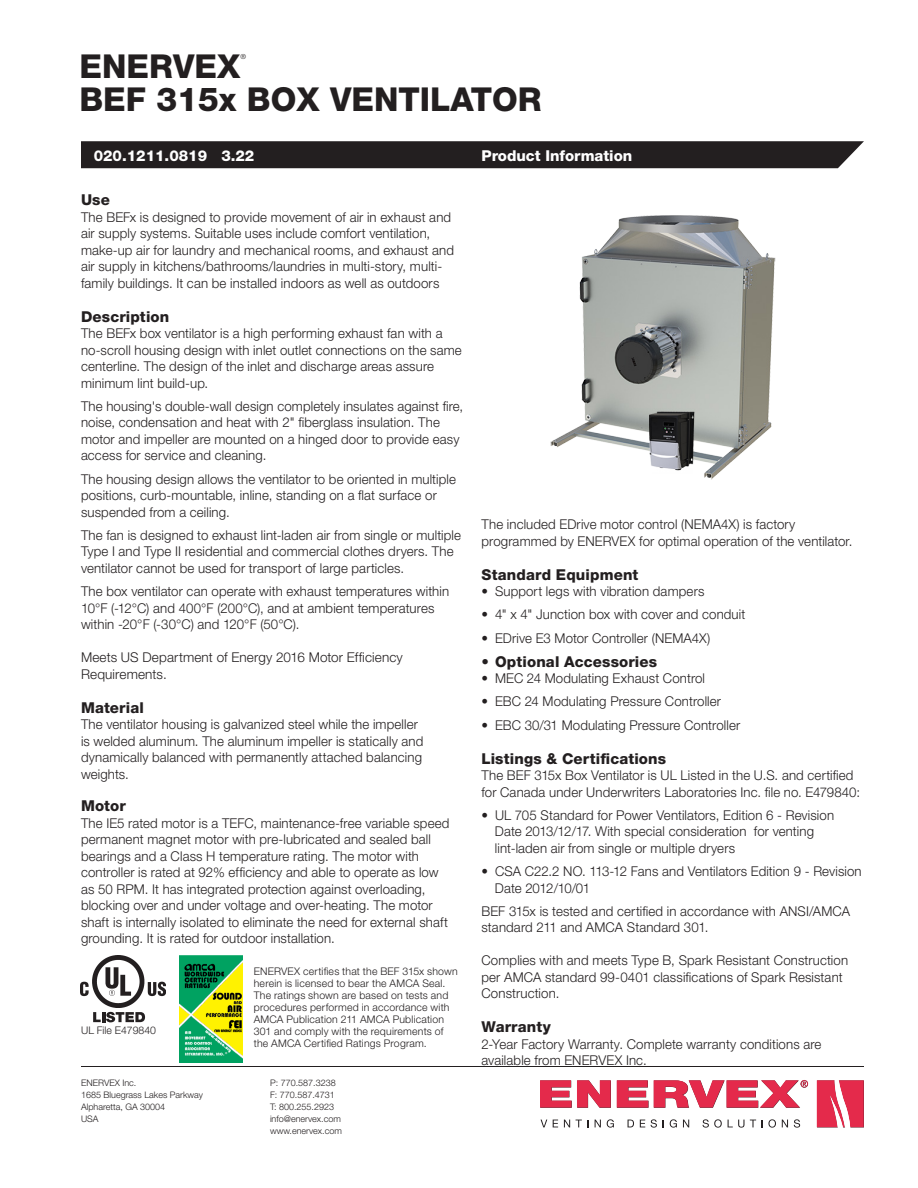
<style>
.page{position:relative;width:918px;height:1188px;background:#fff}
.page>*{position:absolute;margin:0;border:0;box-sizing:border-box;transform-origin:0 0}
.t1{font:800 33px "Helvetica Neue LT Std";color:#231f20}
.Heading-body-text-ps{font:800 15px "Helvetica Neue LT Std";letter-spacing:.01em;color:#231f20}
.t2{font:800 15px "Helvetica Neue LT Std";color:#fff}
.Body_text-ps{font:800 15px "Helvetica Neue LT Std";letter-spacing:.005em;color:#231f20}
.Heading-body-text-fi{font:800 15px "Helvetica Neue LT Std";color:#231f20}
.Body_text-ps-2{font:300 13.5px/16.5px "Helvetica Neue LT Std";letter-spacing:.01em;color:#231f20}
.Body_text-same-parag{font:300 13.5px/16.5px "Helvetica Neue LT Std";letter-spacing:.01em;color:#231f20}
.Body_text-above-head{font:300 13.5px/16.5px "Helvetica Neue LT Std";letter-spacing:.01em;color:#231f20}
.Heading-body-text-ps-2{font:300 10.5px/12px "Helvetica Neue LT Std";letter-spacing:.02em;color:#231f20}
.Heading-body-text-ps-3{font:300 10.5px "Helvetica Neue LT Std";color:#231f20}
.t3{font:300 9px/12px "Helvetica Neue LT Std";color:#231f20}
.t4{font:300 7.05px "Helvetica Neue LT Std";color:#231f20}
.s1{font-weight:300}
</style>
<div class="page">
<hr style="left:81px;top:1066px;width:783px;height:1px;background:#231f20">
<svg style="left:540px;top:1080px;width:71px;height:28px"></svg>
<svg style="left:817px;top:1080px;width:47px;height:47px;background:#e64f6a"></svg>
<svg style="left:617px;top:1080px;width:191px;height:28px"></svg>
<svg style="left:541px;top:1120px;width:6px;height:7px"></svg>
<svg style="left:553px;top:1120px;width:5px;height:7px"></svg>
<svg style="left:564px;top:1120px;width:6px;height:7px"></svg>
<svg style="left:576px;top:1120px;width:12px;height:7px"></svg>
<svg style="left:595px;top:1120px;width:6px;height:7px"></svg>
<svg style="left:607px;top:1119px;width:7px;height:9px"></svg>
<svg style="left:628px;top:1120px;width:6px;height:7px"></svg>
<svg style="left:640px;top:1120px;width:5px;height:7px"></svg>
<svg style="left:651px;top:1119px;width:6px;height:9px"></svg>
<svg style="left:670px;top:1119px;width:7px;height:9px"></svg>
<svg style="left:683px;top:1120px;width:6px;height:7px"></svg>
<svg style="left:703px;top:1119px;width:19px;height:9px"></svg>
<svg style="left:728px;top:1120px;width:16px;height:8px"></svg>
<svg style="left:750px;top:1120px;width:6px;height:7px"></svg>
<svg style="left:762px;top:1119px;width:14px;height:9px"></svg>
<svg style="left:782px;top:1120px;width:6px;height:7px"></svg>
<svg style="left:794px;top:1119px;width:6px;height:9px"></svg>
<div style="left:81px;top:141px;width:783px;height:27px;background:#231f20"></div>
<img style="left:550px;top:215px;width:226px;height:265px">
<img style="left:81px;top:956px;width:85px;height:52px">
<svg style="left:93px;top:1012px;width:52px;height:10px"></svg>
<img style="left:180px;top:956px;width:63px;height:106px">
<h1 class="t1" style="left:80px;top:46px;width:162px">ENERVEX</h1>
<p class="t4" style="left:240px;top:52px;width:7px">®</p>
<h1 class="t1" style="left:80px;top:79px;width:464px">BEF 315x BOX VENTILATOR</h1>
<p class="t2" style="left:94px;top:147px;width:162px">020.1211.0819 3.22</p>
<p class="t2" style="left:482px;top:147px;width:152px">Product Information</p>
<p class="Heading-body-text-fi" style="left:81px;top:191px;width:30px">Use</p>
<p class="Body_text-above-head" style="left:81px;top:208px;width:375px">The BEFx is designed to provide movement of air in exhaust and air supply systems. Suitable uses include comfort ventilation, make-up air for laundry and mechanical rooms, and exhaust and air supply in kitchens/bathrooms/laundries in multi-story, multi&shy;family buildings. It can be installed indoors as well as outdoors</p>
<p class="Heading-body-text-ps" style="left:81px;top:307px;width:90px">Description</p>
<p class="Body_text-same-parag" style="left:81px;top:325px;width:382px">The BEFx box ventilator is a high performing exhaust fan with a no-scroll housing design with inlet outlet connections on the same centerline. The design of the inlet and discharge areas assure minimum lint build-up.</p>
<p class="Body_text-same-parag" style="left:81px;top:398px;width:384px">The housing's double-wall design completely insulates against fire, noise, condensation and heat with 2" fiberglass insulation. The motor and impeller are mounted on a hinged door to provide easy access for service and cleaning.</p>
<p class="Body_text-same-parag" style="left:81px;top:470px;width:376px">The housing design allows the ventilator to be oriented in multiple positions, curb-mountable, inline, standing on a flat surface or suspended from a ceiling.</p>
<p class="Body_text-same-parag" style="left:81px;top:527px;width:382px">The fan is designed to exhaust lint-laden air from single or multiple<br>Type I and Type II residential and commercial clothes dryers. The ventilator cannot be used for transport of large particles.</p>
<p class="Body_text-above-head" style="left:81px;top:583px;width:370px">The box ventilator can operate with exhaust temperatures within<br>10°F (-12°C) and 400°F (200°C), and at ambient temperatures within -20°F (-30°C) and 120°F (50°C).</p>
<p class="Body_text-above-head" style="left:81px;top:649px;width:323px">Meets US Department of Energy 2016 Motor Efficiency<br>Requirements.</p>
<p class="Heading-body-text-ps" style="left:81px;top:698px;width:64px">Material</p>
<p class="Body_text-ps-2" style="left:81px;top:716px;width:344px">The ventilator housing is galvanized steel while the impeller is welded aluminum. The aluminum impeller is statically and dynamically balanced with permanently attached balancing weights.</p>
<p class="Body_text-ps" style="left:81px;top:797px;width:46px">Motor</p>
<p class="Body_text-ps-2" style="left:81px;top:815px;width:370px">The IE5 rated motor is a TEFC, maintenance-free variable speed permanent magnet motor with pre-lubricated and sealed ball bearings and a Class H temperature rating. The motor with controller is rated at 92% efficiency and able to operate as low as 50 RPM. It has integrated protection against overloading, blocking over and under voltage and over-heating. The motor shaft is internally isolated to eliminate the need for external shaft grounding. It is rated for outdoor installation.</p>
<p class="Body_text-above-head" style="left:482px;top:516px;width:373px">The included EDrive motor control (NEMA4X) is factory programmed by ENERVEX for optimal operation of the ventilator.</p>
<p class="Heading-body-text-ps" style="left:482px;top:565px;width:158px">Standard Equipment</p>
<p class="Body_text-ps-2" style="left:482px;top:583px;width:224px">• Support legs with vibration dampers</p>
<p class="Body_text-ps-2" style="left:482px;top:606px;width:265px">• 4" x 4" Junction box with cover and conduit</p>
<p class="Body_text-ps-2" style="left:482px;top:629px;width:230px">• EDrive E3 Motor Controller (NEMA4X)</p>
<p class="Heading-body-text-ps" style="left:482px;top:652px;width:177px"><span class="s1">•</span> Optional Accessories</p>
<p class="Body_text-ps-2" style="left:482px;top:670px;width:225px">• MEC 24 Modulating Exhaust Control</p>
<p class="Body_text-ps-2" style="left:482px;top:693px;width:241px">• EBC 24 Modulating Pressure Controller</p>
<p class="Body_text-ps-2" style="left:482px;top:716px;width:260px">• EBC 30/31 Modulating Pressure Controller</p>
<p class="Heading-body-text-ps" style="left:482px;top:749px;width:186px">Listings &amp; Certifications</p>
<p class="Body_text-same-parag" style="left:482px;top:767px;width:380px">The BEF 315x Box Ventilator is UL Listed in the U.S. and certified for Canada under Underwriters Laboratories Inc. file no. E479840:</p>
<p class="Body_text-ps-2" style="left:495px;top:807px;width:341px;text-indent:-13px">• UL 705 Standard for Power Ventilators, Edition 6 - Revision<br>Date 2013/12/17. With special consideration for venting lint-laden air from single or multiple dryers</p>
<p class="Body_text-ps-2" style="left:495px;top:863px;width:368px;text-indent:-13px">• CSA C22.2 NO. 113-12 Fans and Ventilators Edition 9 - Revision<br>Date 2012/10/01</p>
<p class="Body_text-above-head" style="left:482px;top:903px;width:370px">BEF 315x is tested and certified in accordance with ANSI/AMCA standard 211 and AMCA Standard 301.</p>
<p class="Body_text-above-head" style="left:482px;top:952px;width:368px">Complies with and meets Type B, Spark Resistant Construction per AMCA standard 99-0401 classifications of Spark Resistant<br>Construction.</p>
<p class="Heading-body-text-ps" style="left:482px;top:1018px;width:71px">Warranty</p>
<p class="Body_text-same-parag" style="left:482px;top:1036px;width:341px">2-Year Factory Warranty. Complete warranty conditions are available from ENERVEX Inc.</p>
<p class="Heading-body-text-ps-2" style="left:254px;top:965px;width:205px">ENERVEX certifies that the BEF 315x shown herein is licensed to bear the AMCA Seal.<br>The ratings shown are based on tests and procedures performed in accordance with AMCA Publication 211 AMCA Publication 301 and comply with the requirements of the AMCA Certified Ratings Program.</p>
<p class="Heading-body-text-ps-3" style="left:81px;top:1024px;width:76px">UL File E479840</p>
<p class="t3" style="left:81px;top:1076px;width:124px">ENERVEX Inc.<br>1685 Bluegrass Lakes Parkway<br>Alpharetta, GA 30004<br>USA</p>
<p class="t3" style="left:270px;top:1076px;width:73px">P: 770.587.3238<br>F: 770.587.4731<br>T: 800.255.2923 info@enervex.com www.enervex.com</p>
</div>
